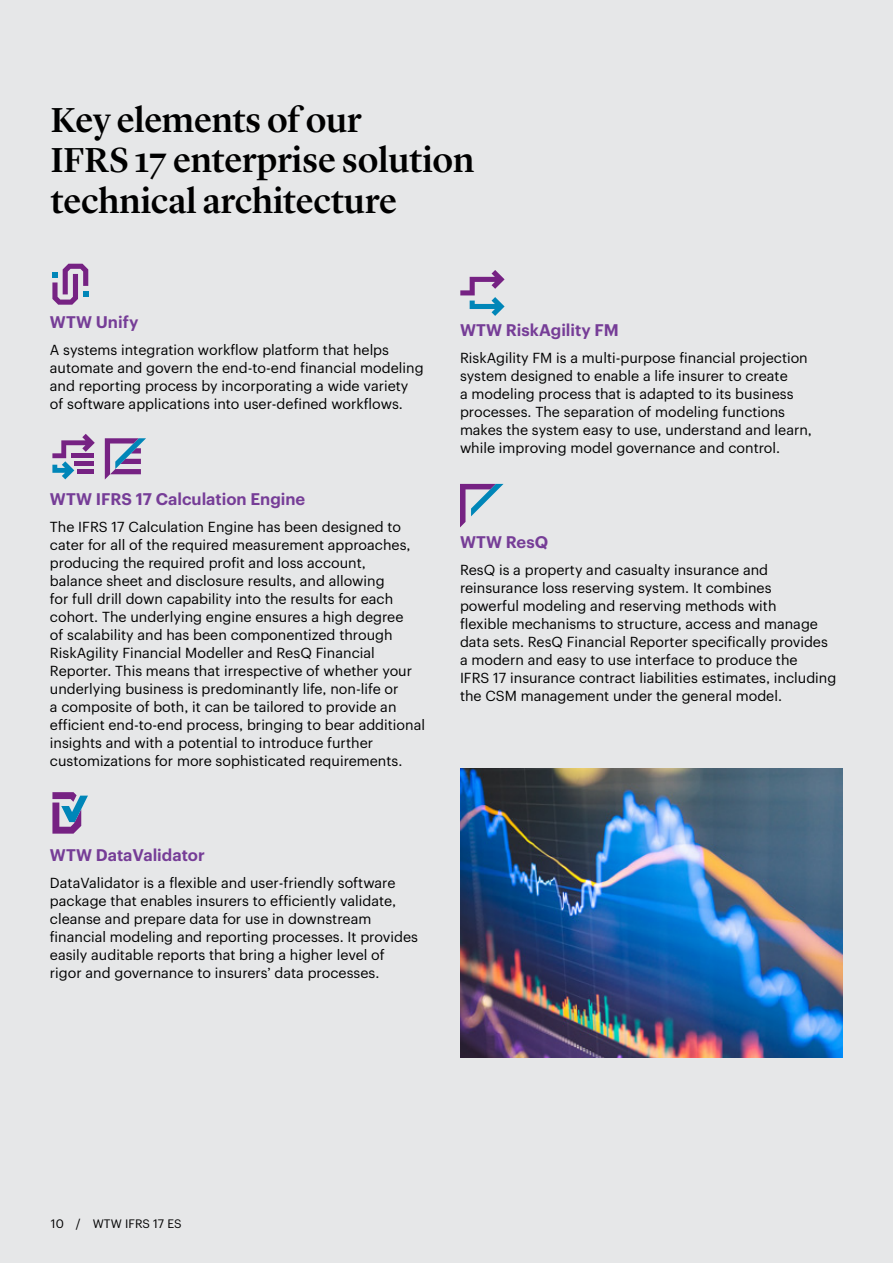
<style>
.page{position:relative;width:893px;height:1263px;background:#e6e7e8}
.page>*{position:absolute;margin:0;border:0;box-sizing:border-box;transform-origin:0 0}
.t1{font:500 36px/40.5px "Lyon Display";letter-spacing:-.005em;color:#000}
.t2{font:600 16.5px "Graphik";color:#763d97}
.t3{font:14.25px/18px "Graphik";color:#000}
.t4{font:12px "Graphik";color:#000}
</style>
<div class="page">
<svg style="left:52px;top:264px;width:36px;height:41px"></svg>
<svg style="left:52px;top:434px;width:43px;height:45px"></svg>
<svg style="left:52px;top:792px;width:36px;height:42px"></svg>
<svg style="left:460px;top:270px;width:45px;height:46px"></svg>
<svg style="left:460px;top:484px;width:43px;height:43px"></svg>
<svg style="left:105px;top:438px;width:41px;height:41px"></svg>
<img style="left:460px;top:768px;width:382px;height:289px">
<h1 class="t1" style="left:51px;top:97px;width:425px">Key elements of our<br>IFRS 17 enterprise solution technical architecture</h1>
<p class="t2" style="left:50px;top:309px;width:90px">WTW Unify</p>
<p class="t3" style="left:50px;top:340px;width:375px">A systems integration workflow platform that helps automate and govern the end-to-end financial modeling and reporting process by incorporating a wide variety of software applications into user-defined workflows.</p>
<p class="t2" style="left:50px;top:486px;width:257px">WTW IFRS 17 Calculation Engine</p>
<p class="t3" style="left:50px;top:516px;width:377px">The IFRS 17 Calculation Engine has been designed to cater for all of the required measurement approaches, producing the required profit and loss account,<br>balance sheet and disclosure results, and allowing<br>for full drill down capability into the results for each cohort. The underlying engine ensures a high degree<br>of scalability and has been componentized through RiskAgility Financial Modeller and ResQ Financial Reporter. This means that irrespective of whether your underlying business is predominantly life, non-life or<br>a composite of both, it can be tailored to provide an efficient end-to-end process, bringing to bear additional insights and with a potential to introduce further customizations for more sophisticated requirements.</p>
<p class="t2" style="left:50px;top:842px;width:156px">WTW DataValidator</p>
<p class="t3" style="left:50px;top:873px;width:370px">DataValidator is a flexible and user-friendly software package that enables insurers to efficiently validate, cleanse and prepare data for use in downstream financial modeling and reporting processes. It provides easily auditable reports that bring a higher level of rigor and governance to insurers’ data processes.</p>
<p class="t2" style="left:460px;top:317px;width:160px">WTW RiskAgility FM</p>
<p class="t3" style="left:460px;top:347px;width:353px">RiskAgility FM is a multi-purpose financial projection system designed to enable a life insurer to create<br>a modeling process that is adapted to its business processes. The separation of modeling functions makes the system easy to use, understand and learn, while improving model governance and control.</p>
<p class="t2" style="left:460px;top:530px;width:90px">WTW ResQ</p>
<p class="t3" style="left:460px;top:560px;width:378px">ResQ is a property and casualty insurance and reinsurance loss reserving system. It combines<br>powerful modeling and reserving methods with<br>flexible mechanisms to structure, access and manage data sets. ResQ Financial Reporter specifically provides a modern and easy to use interface to produce the<br>IFRS 17 insurance contract liabilities estimates, including the CSM management under the general model.</p>
<p class="t4" style="left:51px;top:1215px;width:132px">10 / WTW IFRS 17 ES</p>
</div>
